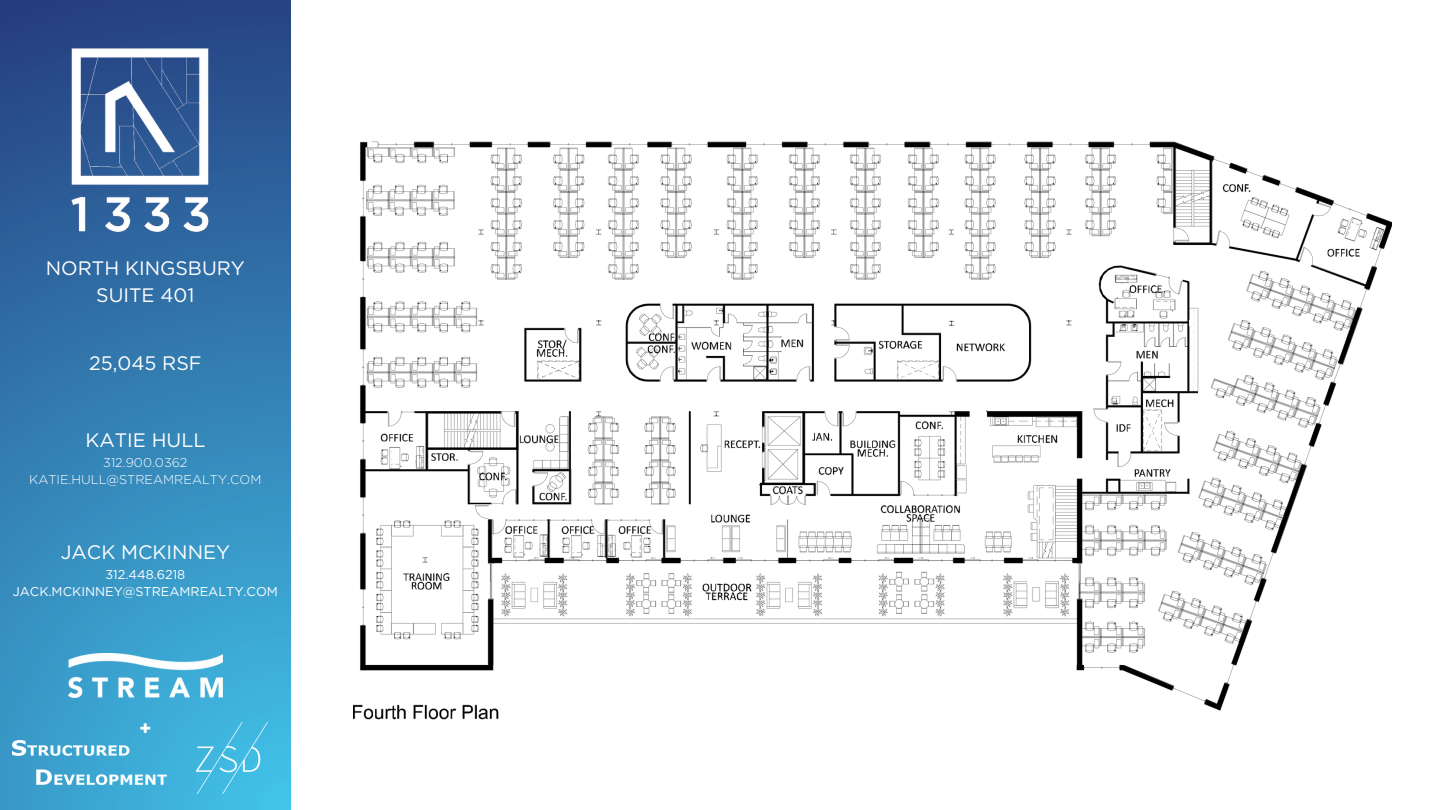
<style>
.page{position:relative;width:1440px;height:810px;background:#fff}
.page>*{position:absolute;margin:0;border:0;box-sizing:border-box;transform-origin:0 0}
.t1{font:19.5px/27px "Gotham";color:#fff;text-align:center}
.t2{font:700 19.5px "Gotham";color:#fff}
.t3{font:12.75px "Gotham";color:#fff}
.t4{font:300 12.75px "Gotham";color:#fff}
</style>
<div class="page">
<svg style="left:0;top:0;width:291px;height:810px;background:#347fb2"></svg>
<img style="left:354px;top:141px;width:1038px;height:579px">
<img style="left:63px;top:46px;width:152px;height:192px">
<img style="left:13px;top:741px;width:153px;height:44px">
<img style="left:69px;top:653px;width:153px;height:45px">
<img style="left:197px;top:722px;width:71px;height:71px">
<p class="t1" style="left:46px;top:255px;width:200px">NORTH KINGSBURY<br>SUITE 401</p>
<h1 class="t1" style="left:89px;top:350px;width:114px">25,045 RSF</h1>
<h1 class="t1" style="left:85px;top:426px;width:122px">KATIE HULL</h1>
<p class="t4" style="left:103px;top:455px;width:86px">312.900.0362</p>
<p class="t4" style="left:29px;top:472px;width:234px">KATIE.HULL@STREAMREALTY.COM</p>
<p class="t1" style="left:61px;top:538px;width:171px">JACK MCKINNEY</p>
<p class="t3" style="left:105px;top:567px;width:81px">312.448.6218</p>
<p class="t3" style="left:13px;top:584px;width:267px">JACK.MCKINNEY@STREAMREALTY.COM</p>
<p class="t2" style="left:139px;top:716px;width:14px">+</p>
</div>
